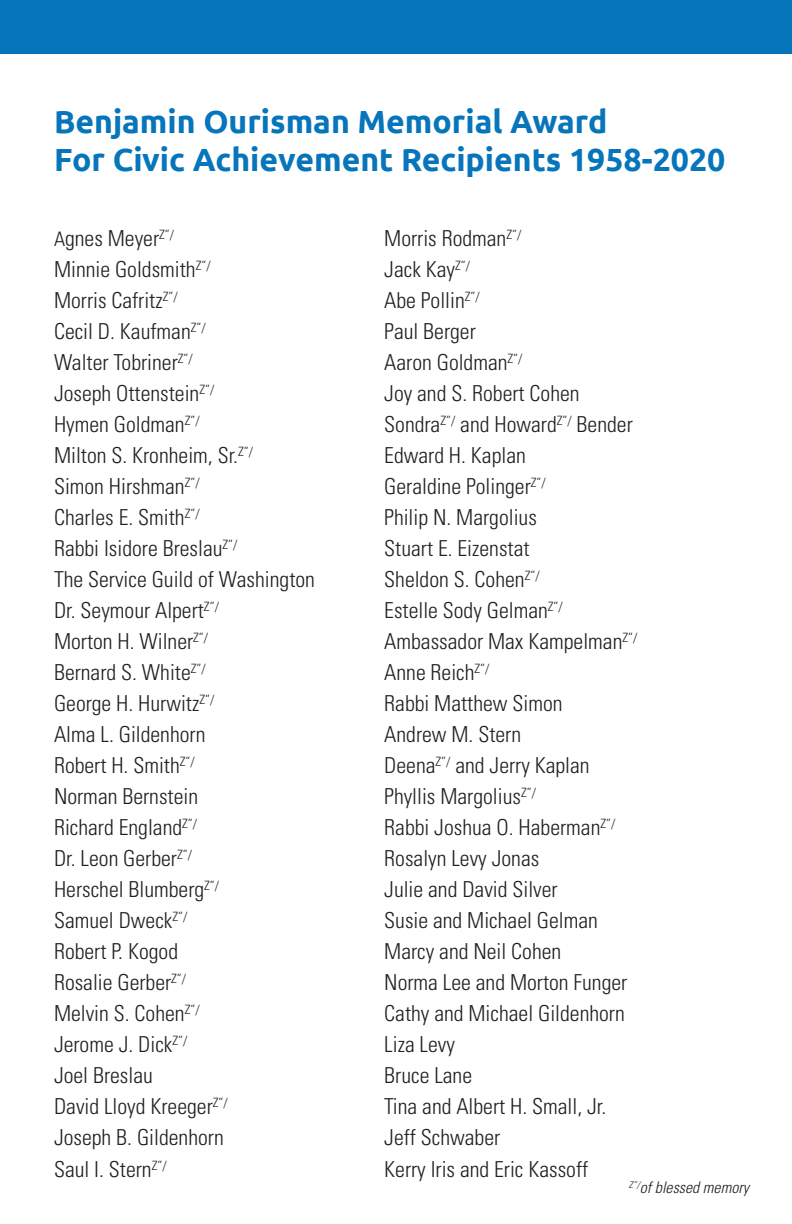
<style>
.page{position:relative;width:792px;height:1224px;background:#fff}
.page>*{position:absolute;margin:0;border:0;box-sizing:border-box;transform-origin:0 0}
.t1{font:700 32px/38.4px "Ubuntu";color:#0675bb}
.t2{font:300 condensed 22px/31px "Univers LT Std";color:#231f20}
.t3{font:italic 300 condensed 16px "Univers LT Std";color:#231f20}
.t4{font:300 condensed 12.8px "Univers LT Std";color:#231f20}
.s1{font-size:20px}
</style>
<div class="page">
<div style="left:0;top:0;width:792px;height:54px;background:#0675bb"></div>
<h1 class="t1" style="left:54px;top:102px;width:673px">Benjamin Ourisman Memorial Award<br>For Civic Achievement Recipients 1958-2020</h1>
<p class="t2" style="left:54px;top:223px;width:263px"><span class="s1">A</span>gnes Meyer<sup>Z”/<br></sup>Minnie Goldsmith<sup>Z”/<br></sup>Morris Cafritz<sup>Z”/<br></sup>Cecil D. Kaufman<sup>Z”/<br></sup>Walter Tobriner<sup>Z”/<br></sup>Joseph Ottenstein<sup>Z”/<br></sup>Hymen Goldman<sup>Z”/<br></sup>Milton S. Kronheim, Sr.<sup>Z”/<br></sup>Simon Hirshman<sup>Z”/<br></sup>Charles E. Smith<sup>Z”/<br></sup>Rabbi Isidore Breslau<sup>Z”/<br></sup>The Service Guild of Washington<br>Dr. Seymour Alpert<sup>Z”/<br></sup>Morton H. Wilner<sup>Z”/<br></sup>Bernard S. White<sup>Z”/<br></sup>George H. Hurwitz<sup>Z”/<br></sup>Alma L. Gildenhorn<br>Robert H. Smith<sup>Z”/<br></sup>Norman Bernstein<br>Richard England<sup>Z”/<br></sup>Dr. Leon Gerber<sup>Z”/<br></sup>Herschel Blumberg<sup>Z”/<br></sup>Samuel Dweck<sup>Z”/<br></sup>Robert P. Kogod<br>Rosalie Gerber<sup>Z”/<br></sup>Melvin S. Cohen<sup>Z”/<br></sup>Jerome J. Dick<sup>Z”/<br></sup>Joel Breslau<br>David Lloyd Kreeger<sup>Z”/<br></sup>Joseph B. Gildenhorn<br>Saul I. Stern<sup>Z”/</sup></p>
<p class="t2" style="left:384px;top:223px;width:255px">Morris Rodman<sup>Z”/<br></sup>Jack Kay<sup>Z”/<br></sup>Abe Pollin<sup>Z”/<br></sup>Paul Berger<br>Aaron Goldman<sup>Z”/<br></sup>Joy and S. Robert Cohen<br>Sondra<sup>Z”/</sup> and Howard<sup>Z”/</sup> Bender<br>Edward H. Kaplan<br>Geraldine Polinger<sup>Z”/<br></sup>Philip N. Margolius<br>Stuart E. Eizenstat<br>Sheldon S. Cohen<sup>Z”/<br></sup>Estelle Sody Gelman<sup>Z”/<br></sup>Ambassador Max Kampelman<sup>Z”/</sup></p>
<p class="t2" style="left:384px;top:657px;width:245px">Anne Reich<sup>Z”/<br></sup>Rabbi Matthew Simon<br>Andrew M. Stern<br>Deena<sup>Z”/</sup> and Jerry Kaplan<br>Phyllis Margolius<sup>Z”/<br></sup>Rabbi Joshua O. Haberman<br>Rosalyn Levy Jonas<br>Julie and David Silver<br>Susie and Michael Gelman<br>Marcy and Neil Cohen<br>Norma Lee and Morton Funger<br>Cathy and Michael Gildenhorn<br>Liza Levy<br>Bruce Lane<br>Tina and Albert H. Small, Jr.<br>Jeff Schwaber</p>
<p class="t4" style="left:601px;top:816px;width:16px">Z”/</p>
<p class="t2" style="left:384px;top:1154px;width:206px">Kerry Iris and Eric Kassoff</p>
<p class="t3" style="left:629px;top:1178px;width:122px"><sup>Z”/</sup>of blessed memory</p>
</div>
